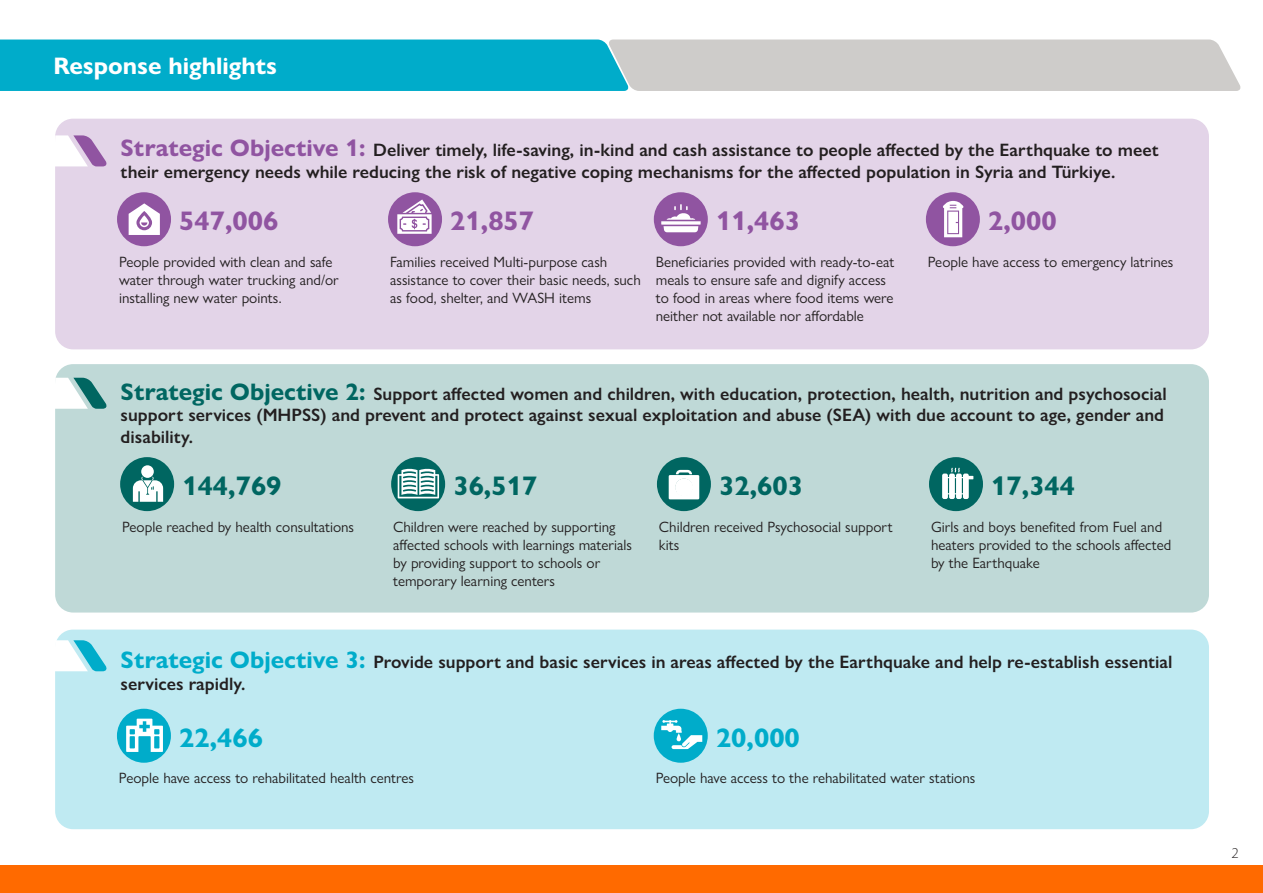
<style>
.page{position:relative;width:1263px;height:893px;background:#fff}
.page>*{position:absolute;margin:0;border:0;box-sizing:border-box;transform-origin:0 0}
.t1{font:700 27px "Gill Sans Nova";color:#006661}
.t2{font:700 27px "Gill Sans Nova";color:#9054a1}
.t3{font:700 27px "Gill Sans Nova";color:#00acca}
.t4{font:700 24px "Gill Sans Nova";color:#fff}
.t5{font:600 18px/21.6px "Gill Sans Nova";color:#231f20}
.t6{font:15px/18px "Gill Sans Nova";color:#231f20}
.t7{font:300 15px "Myriad Pro";color:#231f20}
.s1{font-weight:700;font-size:24px;color:#9054a1}
.s2{font-weight:700;font-size:24px;color:#006661}
.s3{font-weight:700;font-size:24px;color:#00acca}
</style>
<div class="page">
<div style="left:0;top:866px;width:1263px;height:27px;background:#ff6a00"></div>
<svg style="left:0;top:40px;width:1241px;height:51px;background:#68bcca"></svg>
<div style="left:55px;top:119px;width:1154px;height:230px;background:#e3d4e8;border-radius:18px"></div>
<div style="left:117px;top:192px;width:54px;height:54px;background:#9054a1;border-radius:50%"></div>
<svg style="left:55px;top:135px;width:52px;height:31px"></svg>
<div style="left:55px;top:364px;width:1154px;height:248px;background:#bfd9d7;border-radius:18px"></div>
<svg style="left:55px;top:378px;width:52px;height:31px"></svg>
<div style="left:388px;top:192px;width:54px;height:54px;background:#9054a1;border-radius:50%"></div>
<div style="left:654px;top:192px;width:54px;height:54px;background:#9054a1;border-radius:50%"></div>
<div style="left:926px;top:192px;width:54px;height:54px;background:#9054a1;border-radius:50%"></div>
<svg style="left:397px;top:199px;width:35px;height:35px"></svg>
<svg style="left:661px;top:204px;width:40px;height:28px"></svg>
<svg style="left:943px;top:201px;width:21px;height:36px"></svg>
<div style="left:120px;top:457px;width:54px;height:54px;background:#006661;border-radius:50%"></div>
<div style="left:391px;top:457px;width:54px;height:54px;background:#006661;border-radius:50%"></div>
<div style="left:657px;top:457px;width:54px;height:54px;background:#006661;border-radius:50%"></div>
<div style="left:929px;top:457px;width:54px;height:54px;background:#006661;border-radius:50%"></div>
<div style="left:141px;top:465px;width:13px;height:13px;background:#fff;border-radius:50%"></div>
<svg style="left:133px;top:477px;width:30px;height:25px"></svg>
<svg style="left:398px;top:468px;width:41px;height:30px"></svg>
<svg style="left:669px;top:470px;width:30px;height:29px"></svg>
<div style="left:675px;top:478px;width:18px;height:18px;background:#fff;border-radius:50%"></div>
<svg style="left:942px;top:468px;width:31px;height:31px"></svg>
<div style="left:55px;top:630px;width:1154px;height:199px;background:#bfeaf2;border-radius:18px"></div>
<svg style="left:55px;top:640px;width:52px;height:31px"></svg>
<div style="left:117px;top:709px;width:54px;height:54px;background:#00acca;border-radius:50%"></div>
<div style="left:654px;top:709px;width:54px;height:54px;background:#00acca;border-radius:50%"></div>
<svg style="left:661px;top:720px;width:41px;height:29px"></svg>
<svg style="left:129px;top:203px;width:31px;height:32px"></svg>
<svg style="left:126px;top:719px;width:37px;height:33px"></svg>
<p class="t4" style="left:53px;top:51px;width:225px">Response highlights</p>
<p class="t5" style="left:121px;top:139px;width:1039px"><span class="s1">Strategic Objective 1:</span> Deliver timely, life-saving, in-kind and cash assistance to people affected by the Earthquake to meet their emergency needs while reducing the risk of negative coping mechanisms for the affected population in Syria and Türkiye.</p>
<p class="t2" style="left:179px;top:204px;width:101px">547,006</p>
<p class="t6" style="left:119px;top:253px;width:221px">People provided with clean and safe water through water trucking and/or installing new water points.</p>
<p class="t2" style="left:450px;top:204px;width:85px">21,857</p>
<p class="t6" style="left:390px;top:253px;width:252px">Families received Multi-purpose cash assistance to cover their basic needs, such as food, shelter, and WASH items</p>
<p class="t2" style="left:716px;top:204px;width:85px">11,463</p>
<p class="t6" style="left:656px;top:253px;width:240px">Beneficiaries provided with ready-to-eat meals to ensure safe and dignify access to food in areas where food items were neither not available nor affordable</p>
<p class="t2" style="left:988px;top:204px;width:70px">2,000</p>
<p class="t6" style="left:928px;top:253px;width:247px">People have access to emergency latrines</p>
<p class="t5" style="left:121px;top:382px;width:1048px"><span class="s2">Strategic Objective 2:</span> Support affected women and children, with education, protection, health, nutrition and psychosocial support services (MHPSS) and prevent and protect against sexual exploitation and abuse (SEA) with due account to age, gender and disability.</p>
<p class="t1" style="left:182px;top:469px;width:101px">144,769</p>
<p class="t6" style="left:122px;top:518px;width:233px">People reached by health consultations</p>
<p class="t1" style="left:453px;top:469px;width:85px">36,517</p>
<p class="t6" style="left:393px;top:518px;width:240px">Children were reached by supporting affected schools with learnings materials by providing support to schools or temporary learning centers</p>
<p class="t1" style="left:719px;top:469px;width:85px">32,603</p>
<p class="t6" style="left:659px;top:518px;width:235px">Children received Psychosocial support kits</p>
<p class="t1" style="left:991px;top:469px;width:85px">17,344</p>
<p class="t6" style="left:931px;top:518px;width:242px">Girls and boys benefited from Fuel and heaters provided to the schools affected by the Earthquake</p>
<p class="t5" style="left:121px;top:651px;width:1053px"><span class="s3">Strategic Objective 3:</span> Provide support and basic services in areas affected by the Earthquake and help re-establish essential services rapidly.</p>
<p class="t3" style="left:179px;top:721px;width:85px">22,466</p>
<p class="t6" style="left:119px;top:769px;width:297px">People have access to rehabilitated health centres</p>
<p class="t3" style="left:716px;top:721px;width:85px">20,000</p>
<p class="t6" style="left:656px;top:769px;width:321px">People have access to the rehabilitated water stations</p>
<p class="t7" style="left:1231px;top:844px;width:9px">2</p>
</div>
